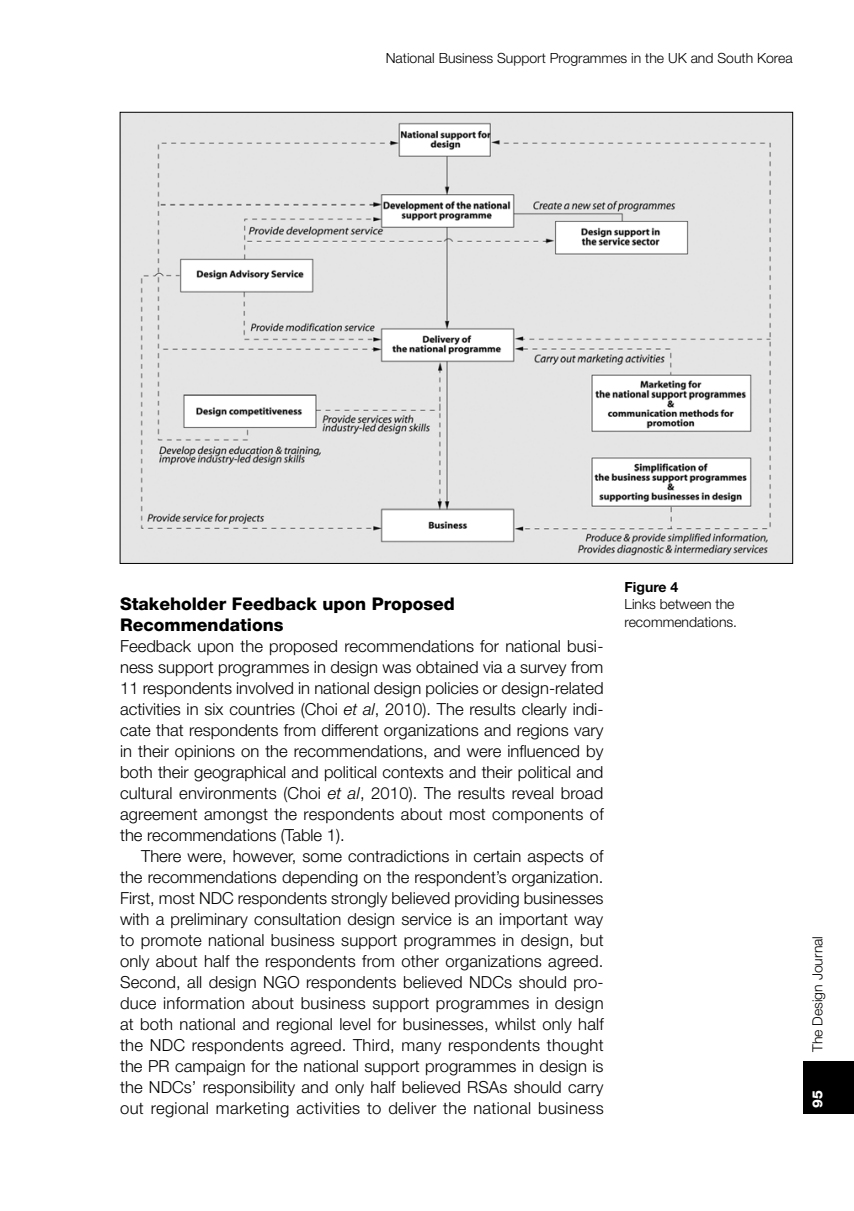
<style>
.page{position:relative;width:854px;height:1211px;background:#fff}
.page>*{position:absolute;margin:0;border:0;box-sizing:border-box;transform-origin:0 0}
.t1{font:800 17.5px/21px "Helvetica Neue";color:#000}
.t2{font:300 16.62px/21px "Helvetica Neue";letter-spacing:.015em;color:#000;text-align:justify}
.t3{font:300 14px/17.5px "Helvetica Neue";color:#000}
.t4{font:700 14px "Helvetica Neue";color:#000}
.t5{font:800 14px "Helvetica Neue";color:#fff}
.s1{font-style:italic}
</style>
<div class="page">
<div style="left:802px;top:1060px;width:51px;height:53px;background:#000"></div>
<img style="left:122px;top:114px;width:668px;height:447px">
<p class="t3" style="left:385px;top:49px;width:408px">National Business Support Programmes in the UK and South Korea</p>
<p class="t1" style="left:120px;top:593px;width:336px">Stakeholder Feedback upon Proposed<br>Recommendations</p>
<p class="t2" style="left:120px;top:635px;width:485px">Feedback upon the proposed recommendations for national busi&shy;ness support programmes in design was obtained via a survey from 11 respondents involved in national design policies or design-related activities in six countries (Choi <span class="s1">et al</span>, 2010). The results clearly indi&shy;cate that respondents from different organizations and regions vary in their opinions on the recommendations, and were influenced by both their geographical and political contexts and their political and cultural environments (Choi <span class="s1">et al</span>, 2010). The results reveal broad agreement amongst the respondents about most components of the recommendations (Table 1).</p>
<p class="t2" style="left:120px;top:845px;width:485px;text-indent:21px">There were, however, some contradictions in certain aspects of the recommendations depending on the respondent’s organization.<br>First, most NDC respondents strongly believed providing businesses with a preliminary consultation design service is an important way to promote national business support programmes in design, but only about half the respondents from other organizations agreed.<br>Second, all design NGO respondents believed NDCs should pro&shy;duce information about business support programmes in design at both national and regional level for businesses, whilst only half the NDC respondents agreed. Third, many respondents thought the PR campaign for the national support programmes in design is the NDCs’ responsibility and only half believed RSAs should carry out regional marketing activities to deliver the national business</p>
<p class="t4" style="left:624px;top:578px;width:55px">Figure 4</p>
<p class="t3" style="left:624px;top:595px;width:114px">Links between the recommendations.</p>
<p class="t3" style="left:808px;top:1052px;width:118px;rotate:-90deg">The Design Journal</p>
<p class="t5" style="left:808px;top:1108px;width:19px;rotate:-90deg">95</p>
</div>
